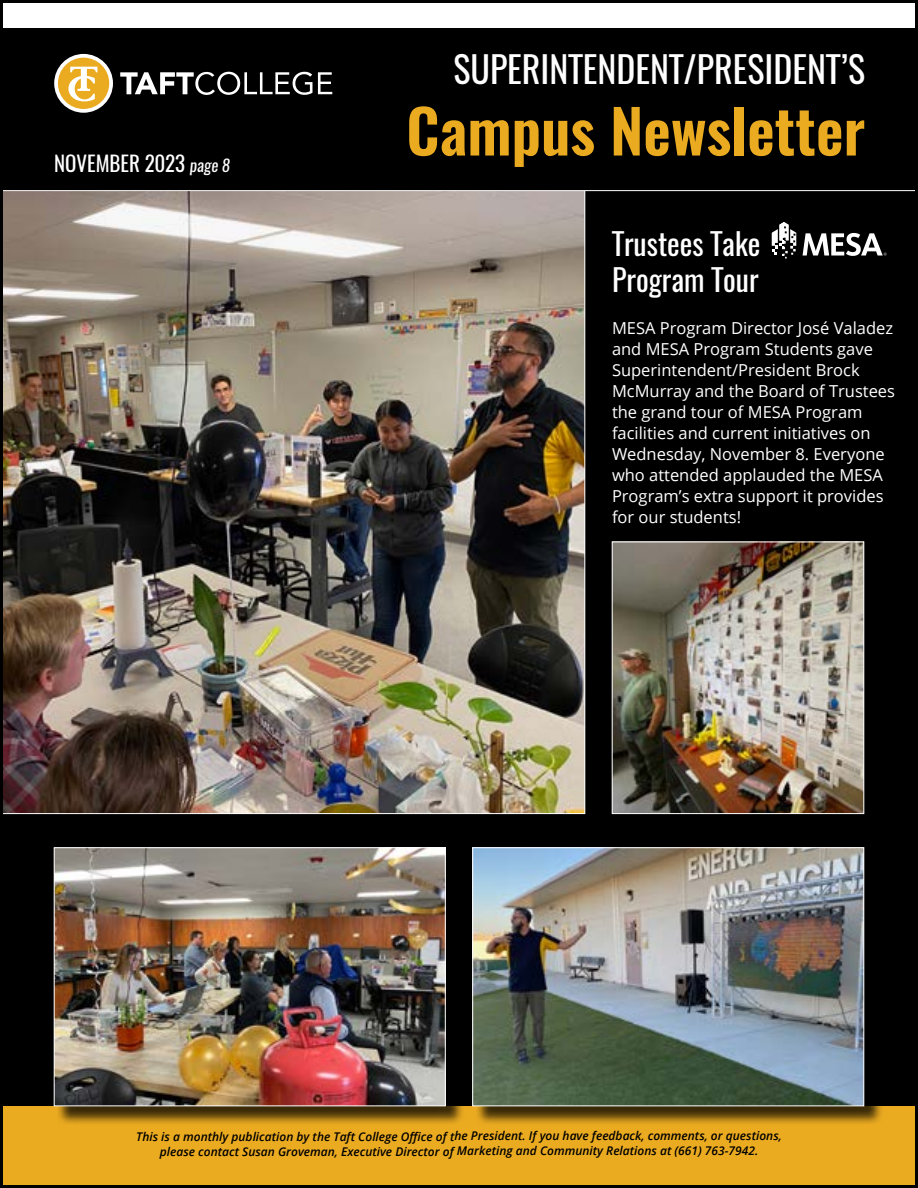
<style>
.page{position:relative;width:918px;height:1188px;background:#fff}
.page>*{position:absolute;margin:0;border:0;box-sizing:border-box;transform-origin:0 0}
.t1{font:600 60px "Oswald";color:#ebab21}
.t2{font:36px "Oswald";color:#fff}
.t3{font:30px/36px "Oswald";color:#fff}
.t4{font:21px "Oswald";color:#fff}
.t5{font:16.5px/21px "Open Sans";color:#fff}
.t6{font:italic 600 12px/15px "Open Sans";color:#000;text-align:center}
.s1{font-style:italic;font-size:16.5px}
</style>
<div class="page">
<div style="left:0;top:183px;width:918px;height:923px;background:#000"></div>
<img style="left:4px;top:191px;width:581px;height:623px">
<div style="left:0;top:1106px;width:918px;height:82px;background:#ebab21"></div>
<img style="left:614px;top:544px;width:248px;height:268px">
<div style="left:612px;top:542px;width:252px;height:272px;border:1px solid #fff"></div>
<div style="left:57px;top:850px;width:408px;height:275px;background:#000;opacity:.75"></div>
<img style="left:56px;top:850px;width:388px;height:254px">
<div style="left:54px;top:848px;width:392px;height:258px;border:1px solid #fff"></div>
<div style="left:0;top:28px;width:918px;height:162px;background:#000"></div>
<svg style="left:120px;top:72px;width:192px;height:23px"></svg>
<svg style="left:318px;top:72px;width:14px;height:22px"></svg>
<svg style="left:54px;top:54px;width:59px;height:59px"></svg>
<hr style="left:0;top:190px;width:918px;height:1px;background:#fff">
<div style="left:475px;top:850px;width:408px;height:275px;background:#000;opacity:.75"></div>
<img style="left:474px;top:850px;width:388px;height:254px">
<div style="left:472px;top:848px;width:392px;height:258px;border:1px solid #fff"></div>
<svg style="left:803px;top:233px;width:84px;height:23px"></svg>
<svg style="left:772px;top:222px;width:24px;height:36px"></svg>
<p class="t4" style="left:54px;top:149px;width:178px">NOVEMBER 2023 <span class="s1">page 8</span></p>
<h2 class="t2" style="left:453px;top:44px;width:413px">SUPERINTENDENT/PRESIDENT’S</h2>
<h1 class="t1" style="left:406px;top:89px;width:460px">Campus Newsletter</h1>
<h3 class="t3" style="left:612px;top:226px;width:150px">Trustees Take<br>Program Tour</h3>
<p class="t5" style="left:612px;top:317px;width:285px">MESA Program Director José Valadez and MESA Program Students gave<br>Superintendent/President Brock<br>McMurray and the Board of Trustees the grand tour of MESA Program facilities and current initiatives on<br>Wednesday, November 8. Everyone who attended applauded the MESA<br>Program’s extra support it provides for our students!</p>
<p class="t6" style="left:136px;top:1128px;width:647px">This is a monthly publication by the Taft College Office of the President. If you have feedback, comments, or questions, please contact Susan Groveman, Executive Director of Marketing and Community Relations at (661) 763-7942.</p>
</div>
